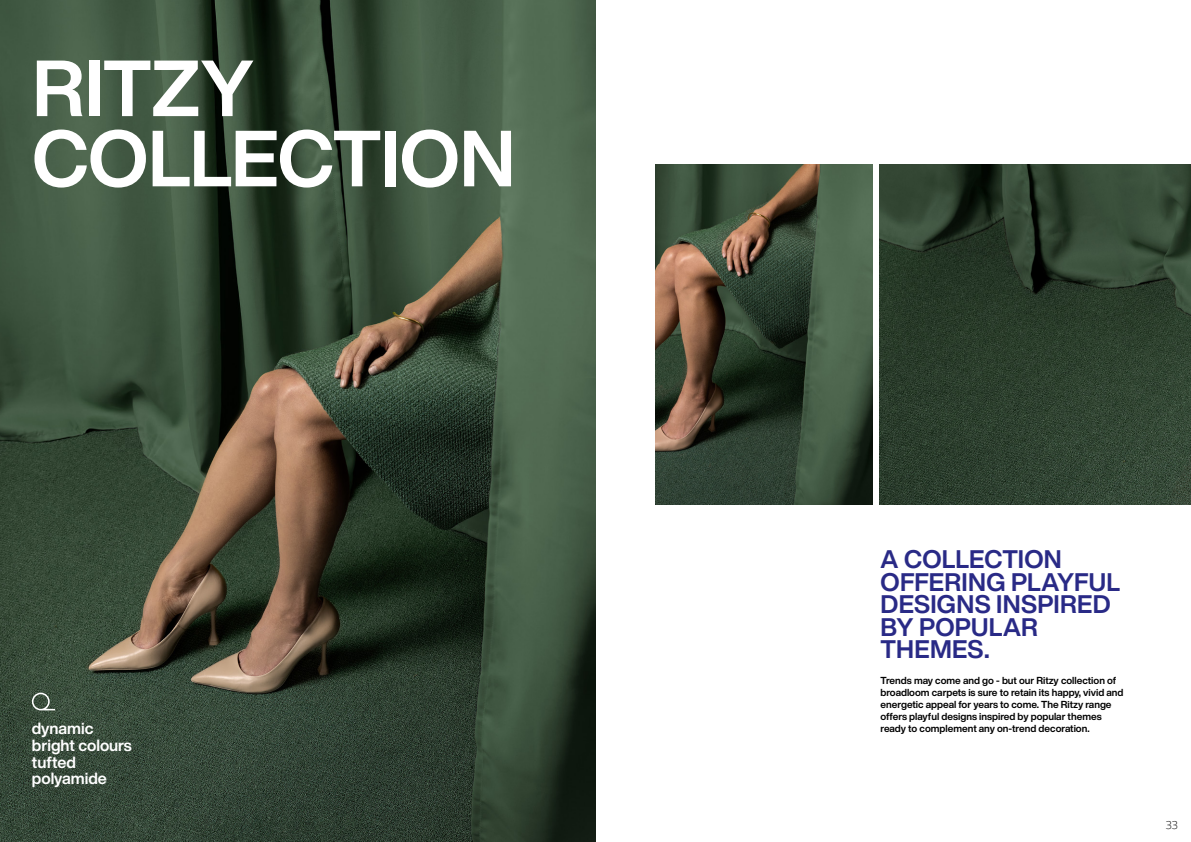
<style>
.page{position:relative;width:1191px;height:842px;background:#fff}
.page>*{position:absolute;margin:0;border:0;box-sizing:border-box;transform-origin:0 0}
.Body{font:700 78px "Helvetica Now Display";letter-spacing:-.005em;color:#fff}
.Body-2{font:700 25px/22.5px "Helvetica Now Display";letter-spacing:.01em;color:#292a86}
.t1{font:700 16px "Helvetica Now Display";color:#fff}
.t2{font:300 11px "Open Sans";color:#000}
.t3{font:700 10px/12px "Helvetica Now Display";color:#000}
</style>
<div class="page">
<img style="left:0;top:0;width:595px;height:842px">
<svg style="left:32px;top:693px;width:23px;height:17px"></svg>
<img style="left:656px;top:164px;width:216px;height:340px">
<img style="left:879px;top:164px;width:312px;height:340px">
<p class="Body" style="left:32px;top:34px;width:223px">RITZY</p>
<p class="Body" style="left:32px;top:105px;width:485px">COLLECTION</p>
<p class="t1" style="left:32px;top:717px;width:63px">dynamic</p>
<p class="t1" style="left:32px;top:734px;width:102px">bright colours</p>
<p class="t1" style="left:32px;top:751px;width:46px">tufted</p>
<p class="t1" style="left:32px;top:768px;width:77px">polyamide</p>
<p class="Body-2" style="left:880px;top:548px;width:241px">A COLLECTION<br>OFFERING PLAYFUL<br>DESIGNS INSPIRED<br>BY POPULAR<br>THEMES.</p>
<p class="t3" style="left:880px;top:675px;width:244px">Trends may come and go - but our Ritzy collection of broadloom carpets is sure to retain its happy, vivid and energetic appeal for years to come. The Ritzy range offers playful designs inspired by popular themes ready to complement any on-trend decoration.</p>
<p class="t2" style="left:1165px;top:818px;width:14px">33</p>
</div>
